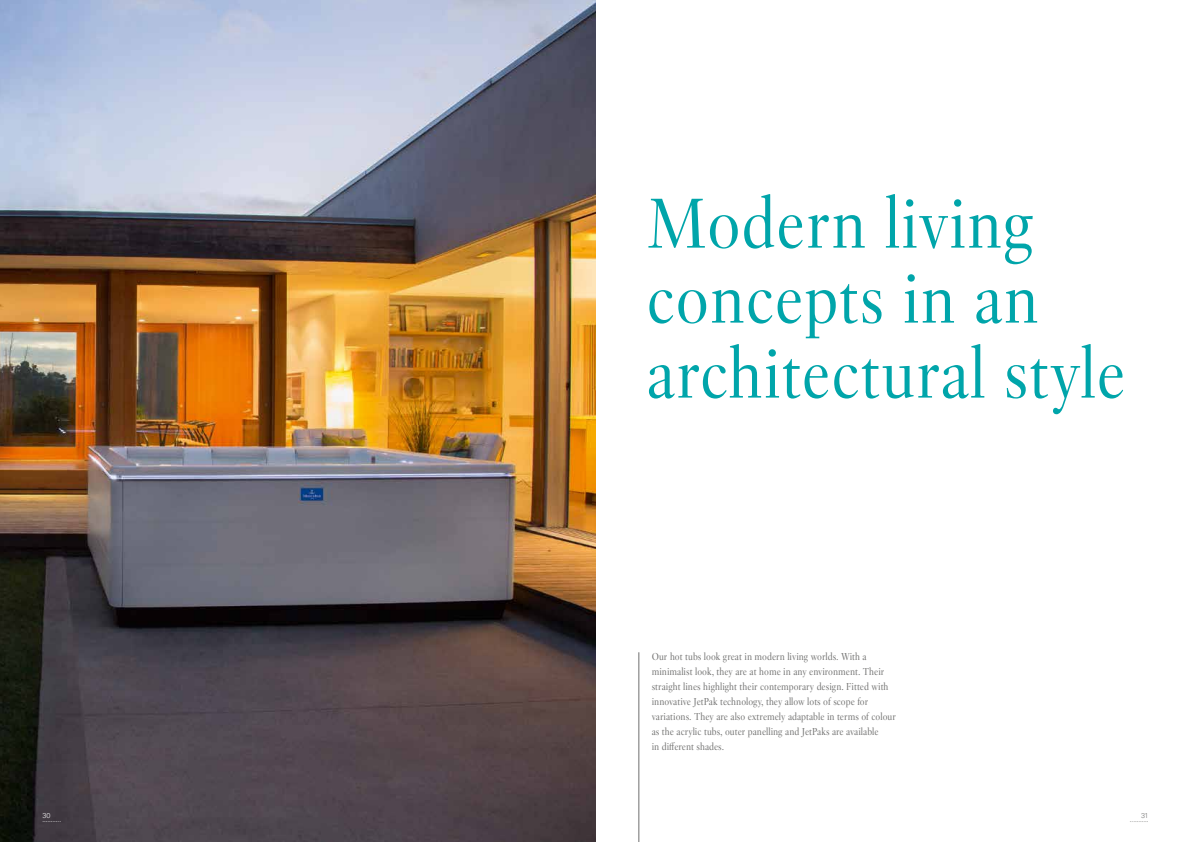
<style>
.page{position:relative;width:1191px;height:842px;background:#fff}
.page>*{position:absolute;margin:0;border:0;box-sizing:border-box;transform-origin:0 0}
.t1{font:70px/75px "Villeroy Boch";letter-spacing:.005em;color:#00a5aa}
.t2{font:10px/15px "Villeroy Boch";color:#6f6f6e}
.t3{font:7px "Villeroy Boch";color:#6f6f6e}
.t4{font:7px "Villeroy Boch";color:#fff}
.t5{font:300 7px "Univers BQ";color:#6f6f6e}
.t6{font:300 7px "Univers BQ";color:#fff}
</style>
<div class="page">
<hr style="left:638px;top:652px;width:1px;height:190px;background:#6f6f6e">
<img style="left:0;top:0;width:595px;height:842px">
<p class="t6" style="left:43px;top:812px;width:10px">30</p>
<p class="t4" style="left:43px;top:815px;width:20px">...........</p>
<h1 class="t1" style="left:646px;top:186px;width:481px">Modern living concepts in an architectural style</h1>
<p class="t2" style="left:651px;top:649px;width:246px">Our hot tubs look great in modern living worlds. With a minimalist look, they are at home in any environment. Their straight lines highlight their contemporary design. Fitted with innovative JetPak technology, they allow lots of scope for variations. They are also extremely adaptable in terms of colour as the acrylic tubs, outer panelling and JetPaks are available<br>in different shades.</p>
<p class="t5" style="left:1141px;top:812px;width:9px">31</p>
<p class="t3" style="left:1130px;top:815px;width:20px">...........</p>
</div>
